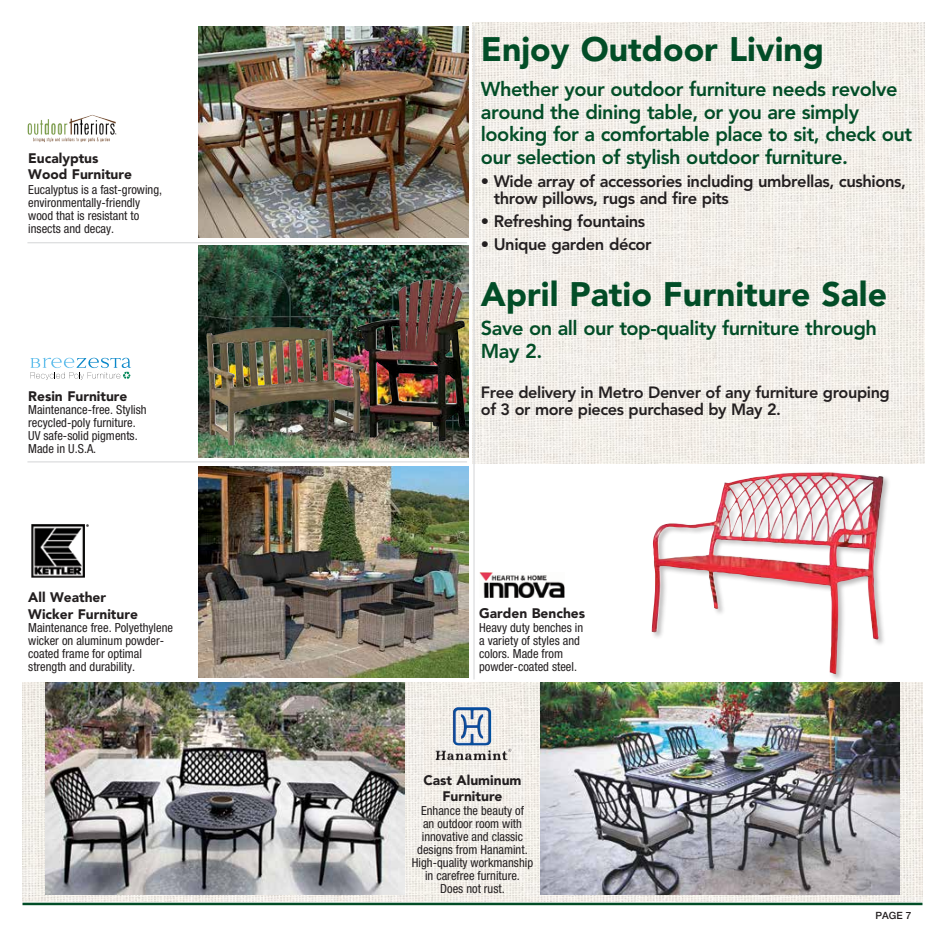
<style>
.page{position:relative;width:945px;height:945px;background:#fff}
.page>*{position:absolute;margin:0;border:0;box-sizing:border-box;transform-origin:0 0}
.t1{font:900 33.75px "Avenir LT Std";color:#024d27}
.t2{font:800 20px/22.5px "Avenir LT Std";letter-spacing:-.025em;color:#024d27}
.t3{font:800 16.5px/17.8px "Avenir LT Std";letter-spacing:-.025em;color:#231f20}
.t4{font:800 16.25px/17.5px "Avenir LT Std";letter-spacing:-.025em;color:#231f20}
.t5{font:900 13.75px/16.2px "Avenir LT Std";color:#231f20}
.t6{font:condensed 12.5px/13.1px "Helvetica Neue LT Std";color:#231f20}
.t7{font:500 10px "Helvetica Neue LT Std";color:#231f20}
</style>
<div class="page">
<hr style="left:22px;top:903px;width:900px;height:2px;background:#024d27">
<img style="left:473px;top:22px;width:452px;height:441px">
<img style="left:22px;top:682px;width:900px;height:220px">
<img style="left:45px;top:682px;width:360px;height:213px">
<img style="left:540px;top:682px;width:360px;height:213px">
<img style="left:453px;top:707px;width:38px;height:39px">
<img style="left:27px;top:115px;width:89px;height:20px">
<svg style="left:30px;top:358px;width:101px;height:22px"></svg>
<img style="left:479px;top:572px;width:85px;height:25px">
<img style="left:199px;top:466px;width:270px;height:212px">
<img style="left:199px;top:246px;width:270px;height:211px">
<img style="left:199px;top:26px;width:270px;height:212px">
<img style="left:31px;top:524px;width:58px;height:54px">
<div style="left:650px;top:471px;width:241px;height:211px;background:#231f20;opacity:.3"></div>
<img style="left:651px;top:472px;width:232px;height:202px">
<img style="left:206px;top:327px;width:154px;height:118px">
<img style="left:357px;top:279px;width:109px;height:162px">
<hr style="left:473px;top:26px;width:2px;height:653px;background:#dcddde">
<hr style="left:27px;top:461px;width:440px;height:1px;background:#dcddde">
<hr style="left:27px;top:242px;width:440px;height:1px;background:#dcddde">
<p class="t5" style="left:28px;top:150px;width:105px">Eucalyptus<br>Wood Furniture</p>
<p class="t6" style="left:28px;top:182px;width:135px">Eucalyptus is a fast-growing, environmentally-friendly wood that is resistant to insects and decay.</p>
<p class="t5" style="left:28px;top:388px;width:101px">Resin Furniture</p>
<p class="t6" style="left:28px;top:403px;width:120px">Maintenance-free. Stylish recycled-poly furniture.<br>UV safe-solid pigments.<br>Made in U.S.A.</p>
<p class="t5" style="left:28px;top:590px;width:111px">All Weather<br>Wicker Furniture</p>
<p class="t6" style="left:28px;top:621px;width:146px">Maintenance free. Polyethylene wicker on aluminum powder&shy;coated frame for optimal strength and durability.</p>
<h1 class="t1" style="left:481px;top:29px;width:345px">Enjoy Outdoor Living</h1>
<h2 class="t2" style="left:481px;top:78px;width:433px">Whether your outdoor furniture needs revolve around the dining table, or you are simply looking for a comfortable place to sit, check out our selection of stylish outdoor furniture.</h2>
<h3 class="t3" style="left:494px;top:172px;width:414px;text-indent:-13px">• Wide array of accessories including umbrellas, cushions, throw pillows, rugs and fire pits</h3>
<h3 class="t3" style="left:481px;top:213px;width:166px">• Refreshing fountains</h3>
<h3 class="t3" style="left:481px;top:235px;width:172px">• Unique garden décor</h3>
<h1 class="t1" style="left:481px;top:274px;width:408px">April Patio Furniture Sale</h1>
<h2 class="t2" style="left:481px;top:317px;width:398px">Save on all our top-quality furniture through<br>May 2.</h2>
<h3 class="t4" style="left:481px;top:383px;width:410px">Free delivery in Metro Denver of any furniture grouping of 3 or more pieces purchased by May 2.</h3>
<p class="t5" style="left:479px;top:605px;width:108px">Garden Benches</p>
<p class="t6" style="left:479px;top:621px;width:106px">Heavy duty benches in a variety of styles and colors. Made from powder-coated steel.</p>
<p class="t5" style="left:423px;top:772px;width:100px;text-align:center">Cast Aluminum<br>Furniture</p>
<p class="t6" style="left:412px;top:804px;width:123px;text-align:center">Enhance the beauty of<br>an outdoor room with innovative and classic designs from Hanamint.<br>High-quality workmanship in carefree furniture.<br>Does not rust.</p>
<p class="t7" style="left:876px;top:910px;width:37px">PAGE 7</p>
</div>
